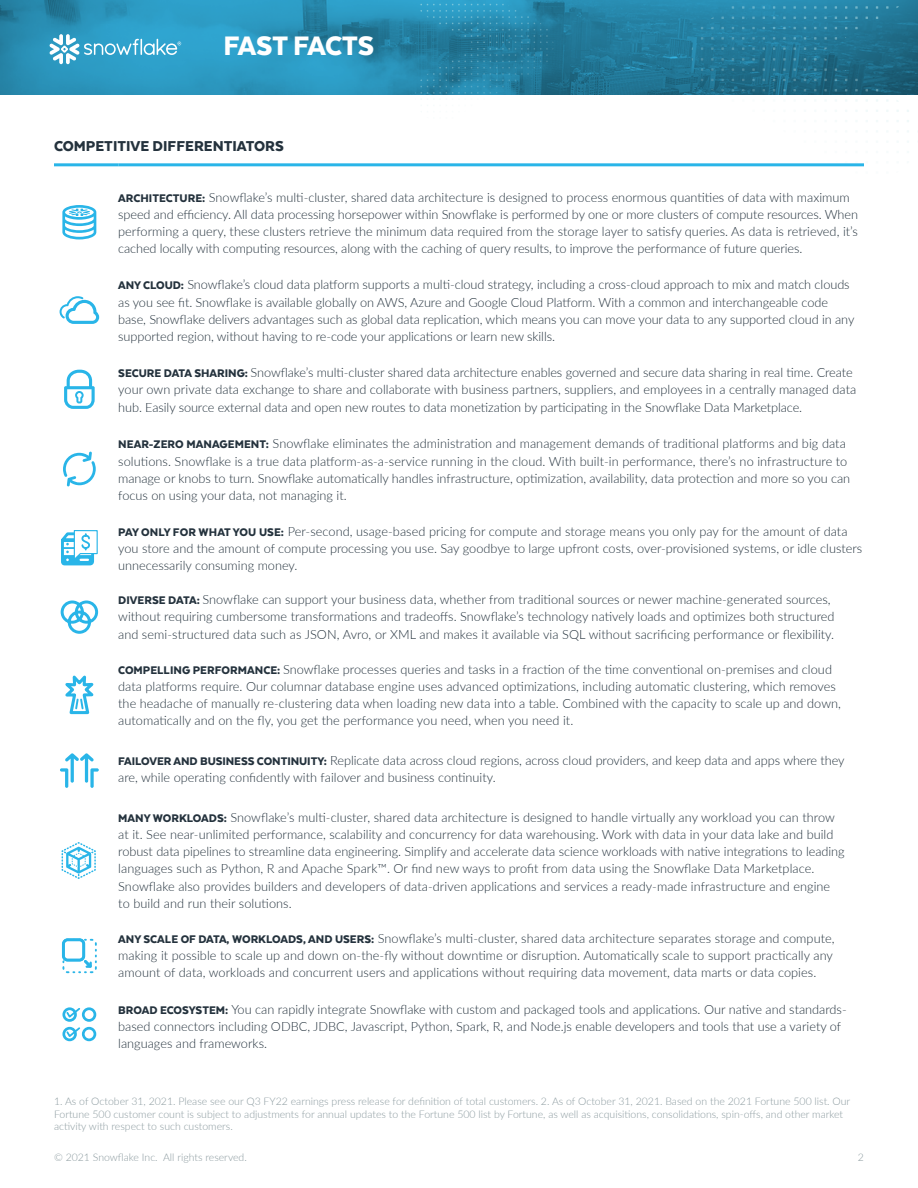
<style>
.page{position:relative;width:918px;height:1188px;background:#fff}
.page>*{position:absolute;margin:0;border:0;box-sizing:border-box;transform-origin:0 0}
.t1{font:900 30.75px "Texta";letter-spacing:-.01em;color:#fff}
.t2{font:900 16.5px "Texta";color:#24323d}
.t3{font:300 12.75px/17.2px "Lato";color:#24323d}
.t4{font:300 10.5px/12.8px "Lato";color:#8a999e}
.s1{font-family:"Texta";font-weight:900}
</style>
<div class="page">
<img style="left:0;top:0;width:918px;height:94px">
<svg style="left:421px;top:4px;width:95px;height:8px"></svg>
<svg style="left:732px;top:6px;width:167px;height:13px;background:#2b88ab"></svg>
<hr style="left:54px;top:163px;width:64px;height:3px;background:#29b5e8">
<hr style="left:118px;top:163px;width:746px;height:3px;background:#29b5e8">
<svg style="left:62px;top:205px;width:34px;height:34px"></svg>
<svg style="left:60px;top:296px;width:39px;height:28px"></svg>
<svg style="left:64px;top:370px;width:31px;height:39px"></svg>
<svg style="left:63px;top:452px;width:33px;height:34px"></svg>
<svg style="left:61px;top:530px;width:37px;height:36px"></svg>
<svg style="left:60px;top:600px;width:39px;height:34px"></svg>
<svg style="left:65px;top:675px;width:29px;height:40px"></svg>
<svg style="left:60px;top:753px;width:39px;height:35px"></svg>
<svg style="left:61px;top:938px;width:36px;height:36px"></svg>
<div style="left:62px;top:1007px;width:15px;height:15px;border:3px solid #29b5e8;border-radius:50%"></div>
<div style="left:62px;top:1027px;width:15px;height:14px;border:3px solid #29b5e8;border-radius:50%"></div>
<svg style="left:65px;top:1007px;width:32px;height:35px"></svg>
<svg style="left:62px;top:842px;width:34px;height:37px"></svg>
<svg style="left:49px;top:34px;width:132px;height:30px;background:#58b2d4"></svg>
<h1 class="t1" style="left:223px;top:30px;width:152px">FAST FACTS</h1>
<p class="t2" style="left:54px;top:138px;width:231px">COMPETITIVE DIFFERENTIATORS</p>
<p class="t3" style="left:118px;top:188px;width:741px"><span class="s1">ARCHITECTURE:</span> Snowflake’s multi-cluster, shared data architecture is designed to process enormous quantities of data with maximum speed and efficiency. All data processing horsepower within Snowflake is performed by one or more clusters of compute resources. When performing a query, these clusters retrieve the minimum data required from the storage layer to satisfy queries. As data is retrieved, it’s cached locally with computing resources, along with the caching of query results, to improve the performance of future queries.</p>
<p class="t3" style="left:118px;top:276px;width:738px"><span class="s1">ANY CLOUD:</span> Snowflake’s cloud data platform supports a multi-cloud strategy, including a cross-cloud approach to mix and match clouds as you see fit. Snowflake is available globally on AWS, Azure and Google Cloud Platform. With a common and interchangeable code base, Snowflake delivers advantages such as global data replication, which means you can move your data to any supported cloud in any supported region, without having to re-code your applications or learn new skills.</p>
<p class="t3" style="left:118px;top:364px;width:740px"><span class="s1">SECURE DATA SHARING:</span> Snowflake’s multi-cluster shared data architecture enables governed and secure data sharing in real time. Create your own private data exchange to share and collaborate with business partners, suppliers, and employees in a centrally managed data hub. Easily source external data and open new routes to data monetization by participating in the Snowflake Data Marketplace.</p>
<p class="t3" style="left:118px;top:435px;width:733px"><span class="s1">NEAR-ZERO MANAGEMENT:</span> Snowflake eliminates the administration and management demands of traditional platforms and big data solutions. Snowflake is a true data platform-as-a-service running in the cloud. With built-in performance, there’s no infrastructure to manage or knobs to turn. Snowflake automatically handles infrastructure, optimization, availability, data protection and more so you can focus on using your data, not managing it.</p>
<p class="t3" style="left:118px;top:522px;width:746px"><span class="s1">PAY ONLY FOR WHAT YOU USE:</span> Per-second, usage-based pricing for compute and storage means you only pay for the amount of data you store and the amount of compute processing you use. Say goodbye to large upfront costs, over-provisioned systems, or idle clusters unnecessarily consuming money.</p>
<p class="t3" style="left:118px;top:590px;width:718px"><span class="s1">DIVERSE DATA:</span> Snowflake can support your business data, whether from traditional sources or newer machine-generated sources, without requiring cumbersome transformations and tradeoffs. Snowflake’s technology natively loads and optimizes both structured and semi-structured data such as JSON, Avro, or XML and makes it available via SQL without sacrificing performance or flexibility.</p>
<p class="t3" style="left:118px;top:660px;width:724px"><span class="s1">COMPELLING PERFORMANCE:</span> Snowflake processes queries and tasks in a fraction of the time conventional on-premises and cloud data platforms require. Our columnar database engine uses advanced optimizations, including automatic clustering, which removes the headache of manually re-clustering data when loading new data into a table. Combined with the capacity to scale up and down, automatically and on the fly, you get the performance you need, when you need it.</p>
<p class="t3" style="left:118px;top:751px;width:728px"><span class="s1">FAILOVER AND BUSINESS CONTINUITY:</span> Replicate data across cloud regions, across cloud providers, and keep data and apps where they are, while operating confidently with failover and business continuity.</p>
<p class="t3" style="left:118px;top:808px;width:728px"><span class="s1">MANY WORKLOADS:</span> Snowflake’s multi-cluster, shared data architecture is designed to handle virtually any workload you can throw at it. See near-unlimited performance, scalability and concurrency for data warehousing. Work with data in your data lake and build robust data pipelines to streamline data engineering. Simplify and accelerate data science workloads with native integrations to leading languages such as Python, R and Apache Spark™. Or find new ways to profit from data using the Snowflake Data Marketplace.<br>Snowflake also provides builders and developers of data-driven applications and services a ready-made infrastructure and engine to build and run their solutions.</p>
<p class="t3" style="left:118px;top:929px;width:718px"><span class="s1">ANY SCALE OF DATA, WORKLOADS, AND USERS:</span> Snowflake’s multi-cluster, shared data architecture separates storage and compute, making it possible to scale up and down on-the-fly without downtime or disruption. Automatically scale to support practically any amount of data, workloads and concurrent users and applications without requiring data movement, data marts or data copies.</p>
<p class="t3" style="left:118px;top:1000px;width:730px"><span class="s1">BROAD ECOSYSTEM:</span> You can rapidly integrate Snowflake with custom and packaged tools and applications. Our native and standards&shy;based connectors including ODBC, JDBC, Javascript, Python, Spark, R, and Node.js enable developers and tools that use a variety of languages and frameworks.</p>
<p class="t4" style="left:54px;top:1094px;width:798px">1. As of October 31, 2021. Please see our Q3 FY22 earnings press release for definition of total customers. 2. As of October 31, 2021. Based on the 2021 Fortune 500 list. Our<br>Fortune 500 customer count is subject to adjustments for annual updates to the Fortune 500 list by Fortune, as well as acquisitions, consolidations, spin-offs, and other market activity with respect to such customers.</p>
<p class="t4" style="left:54px;top:1150px;width:194px">© 2021 Snowflake Inc. All rights reserved.</p>
<p class="t4" style="left:858px;top:1150px;width:8px">2</p>
</div>
